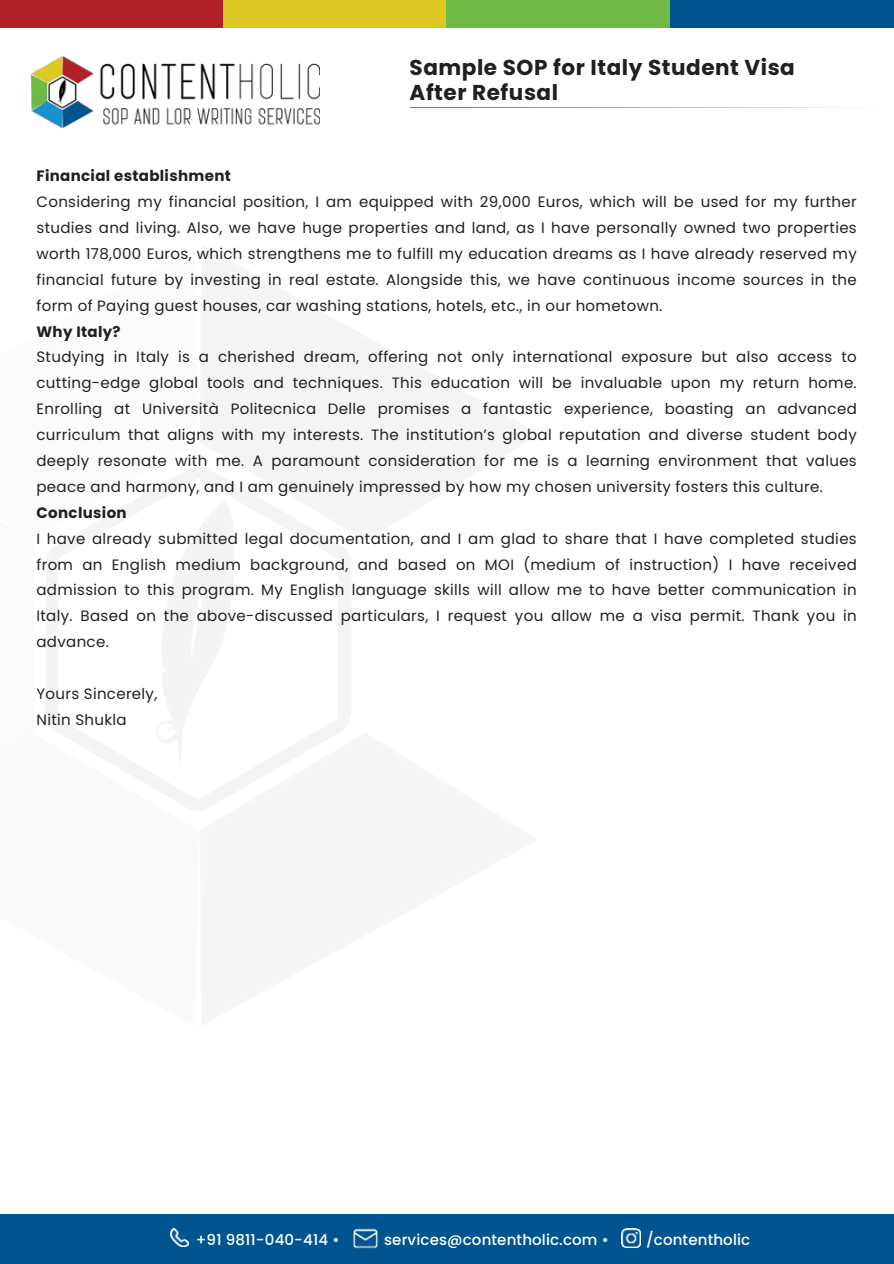
<style>
.page{position:relative;width:894px;height:1264px;background:#fff}
.page>*{position:absolute;margin:0;border:0;box-sizing:border-box;transform-origin:0 0}
.t1{font:700 21.45px/24.8px "Poppins";letter-spacing:.025em;color:#231f20}
.t2{font:15px/25.8px "Poppins";letter-spacing:.02em;color:#231f20;text-align:justify}
.t3{font:500 15px "Poppins";letter-spacing:.01em;color:#fff}
.t4{font:700 15px "Poppins";letter-spacing:.02em;color:#231f20}
</style>
<div class="page">
<div style="left:0;top:0;width:223px;height:28px;background:#b22126"></div>
<div style="left:223px;top:0;width:223px;height:28px;background:#ddc723"></div>
<div style="left:446px;top:0;width:224px;height:28px;background:#6eba45"></div>
<div style="left:670px;top:0;width:223px;height:28px;background:#00548f"></div>
<img style="left:32px;top:57px;width:288px;height:71px">
<div style="left:0;top:1214px;width:893px;height:49px;background:#00548f"></div>
<svg style="left:409px;top:107px;width:457px;height:1px"></svg>
<img style="left:621px;top:1228px;width:19px;height:19px">
<img style="left:170px;top:1228px;width:18px;height:18px">
<img style="left:353px;top:1228px;width:25px;height:21px">
<p class="t1" style="left:409px;top:56px;width:386px">Sample SOP for Italy Student Visa<br>After Refusal</p>
<p class="t4" style="left:36px;top:165px;width:196px">Financial establishment</p>
<p class="t2" style="left:36px;top:189px;width:821px">Considering my financial position, I am equipped with 29,000 Euros, which will be used for my further studies and living. Also, we have huge properties and land, as I have personally owned two properties worth 178,000 Euros, which strengthens me to fulfill my education dreams as I have already reserved my financial future by investing in real estate. Alongside this, we have continuous income sources in the form of Paying guest houses, car washing stations, hotels, etc., in our hometown.</p>
<p class="t4" style="left:36px;top:321px;width:86px">Why Italy?</p>
<p class="t2" style="left:36px;top:344px;width:821px">Studying in Italy is a cherished dream, offering not only international exposure but also access to cutting-edge global tools and techniques. This education will be invaluable upon my return home.<br>Enrolling at Università Politecnica Delle promises a fantastic experience, boasting an advanced curriculum that aligns with my interests. The institution’s global reputation and diverse student body deeply resonate with me. A paramount consideration for me is a learning environment that values peace and harmony, and I am genuinely impressed by how my chosen university fosters this culture.</p>
<h2 class="t4" style="left:36px;top:502px;width:92px">Conclusion</h2>
<p class="t2" style="left:36px;top:525px;width:821px">I have already submitted legal documentation, and I am glad to share that I have completed studies from an English medium background, and based on MOI (medium of instruction) I have received admission to this program. My English language skills will allow me to have better communication in Italy. Based on the above-discussed particulars, I request you allow me a visa permit. Thank you in advance.</p>
<h2 class="t2" style="left:36px;top:681px;width:122px">Yours Sincerely,</h2>
<p class="t2" style="left:36px;top:706px;width:92px">Nitin Shukla</p>
<p class="t3" style="left:196px;top:1228px;width:145px">+91 9811-040-414 •</p>
<p class="t3" style="left:384px;top:1228px;width:226px">services@contentholic.com •</p>
<p class="t3" style="left:645px;top:1228px;width:106px">/contentholic</p>
</div>
